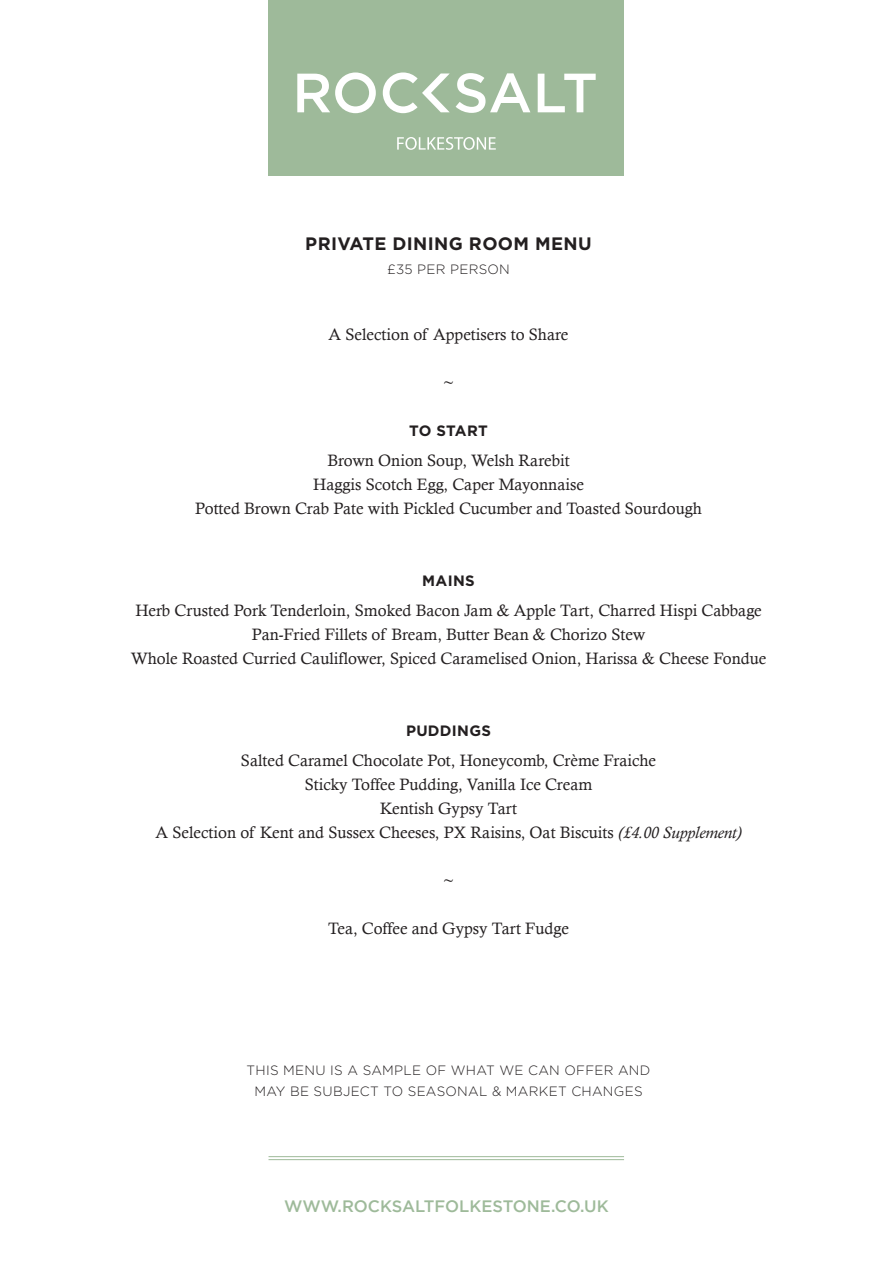
<style>
.page{position:relative;width:893px;height:1263px;background:#fff}
.page>*{position:absolute;margin:0;border:0;box-sizing:border-box;transform-origin:0 0}
.t1{font:700 18px "Gotham";letter-spacing:.02em;color:#231f20}
.t2{font:16.5px/24px "Calisto";color:#231f20;text-align:center}
.t3{font:500 16.5px "Gotham";color:#9eba9a}
.t4{font:700 15px "Gotham";letter-spacing:.02em;color:#231f20}
.t5{font:300 13.5px/21px "Gotham";letter-spacing:.02em;color:#231f20;text-align:center}
.s1{font-style:italic}
</style>
<div class="page">
<div style="left:268px;top:0;width:356px;height:176px;background:#9eba9a"></div>
<svg style="left:397px;top:137px;width:99px;height:13px"></svg>
<svg style="left:297px;top:72px;width:299px;height:41px"></svg>
<hr style="left:268px;top:1159px;width:356px;height:1px;background:#9eba9a">
<hr style="left:268px;top:1156px;width:356px;height:1px;background:#9eba9a">
<p class="t1" style="left:305px;top:232px;width:288px">PRIVATE DINING ROOM MENU</p>
<p class="t5" style="left:387px;top:259px;width:124px">£35 PER PERSON</p>
<p class="t2" style="left:329px;top:322px;width:241px">A Selection of Appetisers to Share</p>
<p class="t2" style="left:443px;top:370px;width:12px">~</p>
<p class="t4" style="left:409px;top:421px;width:80px">TO START</p>
<p class="t2" style="left:195px;top:448px;width:508px">Brown Onion Soup, Welsh Rarebit<br>Haggis Scotch Egg, Caper Mayonnaise<br>Potted Brown Crab Pate with Pickled Cucumber and Toasted Sourdough</p>
<p class="t4" style="left:422px;top:571px;width:54px">MAINS</p>
<p class="t2" style="left:131px;top:598px;width:637px">Herb Crusted Pork Tenderloin, Smoked Bacon Jam &amp; Apple Tart, Charred Hispi Cabbage<br>Pan-Fried Fillets of Bream, Butter Bean &amp; Chorizo Stew<br>Whole Roasted Curried Cauliflower, Spiced Caramelised Onion, Harissa &amp; Cheese Fondue</p>
<p class="t4" style="left:406px;top:721px;width:86px">PUDDINGS</p>
<p class="t2" style="left:156px;top:748px;width:587px">Salted Caramel Chocolate Pot, Honeycomb, Crème Fraiche<br>Sticky Toffee Pudding, Vanilla Ice Cream<br>Kentish Gypsy Tart<br>A Selection of Kent and Sussex Cheeses, PX Raisins, Oat Biscuits <span class="s1">(£4.00 Supplement)</span></p>
<p class="t2" style="left:443px;top:868px;width:12px">~</p>
<p class="t2" style="left:328px;top:916px;width:242px">Tea, Coffee and Gypsy Tart Fudge</p>
<p class="t5" style="left:247px;top:1060px;width:405px">THIS MENU IS A SAMPLE OF WHAT WE CAN OFFER AND<br>MAY BE SUBJECT TO SEASONAL &amp; MARKET CHANGES</p>
<p class="t3" style="left:284px;top:1197px;width:326px">WWW.ROCKSALTFOLKESTONE.CO.UK</p>
</div>
